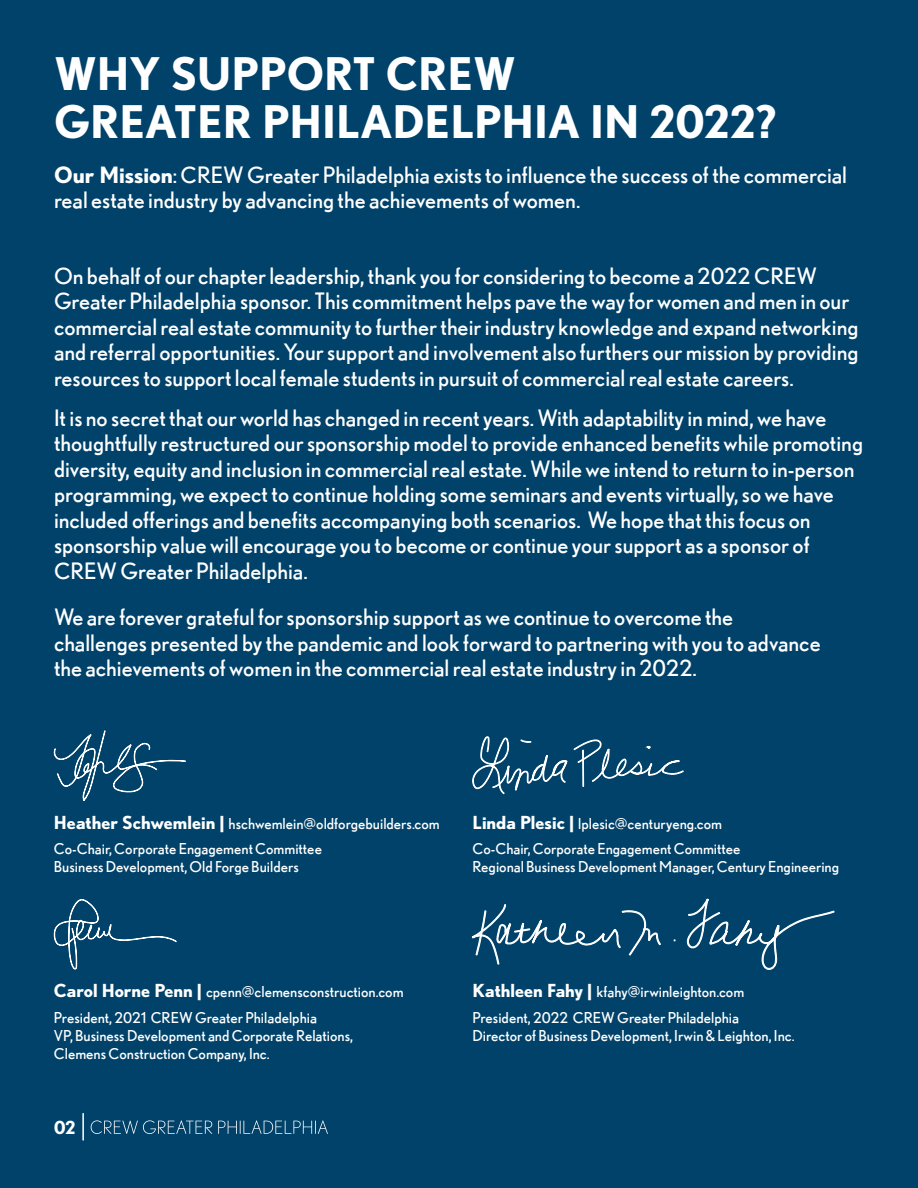
<style>
.page{position:relative;width:918px;height:1188px;background:#01426a}
.page>*{position:absolute;margin:0;border:0;box-sizing:border-box;transform-origin:0 0}
.t1{font:700 45px "Nobel";color:#fff}
.t2{font:22.5px/25.5px "Nobel";color:#fff}
.t3{font:700 18px "Nobel";color:#fff}
.t4{font:15px "Nobel";color:#fff}
.s1{font-weight:700}
.s2{font-weight:700;font-size:18px}
</style>
<div class="page">
<svg style="left:471px;top:904px;width:190px;height:61px"></svg>
<svg style="left:686px;top:899px;width:149px;height:71px"></svg>
<hr style="left:82px;top:1114px;width:2px;height:26px;background:#fff">
<svg style="left:91px;top:1120px;width:237px;height:14px"></svg>
<svg style="left:472px;top:736px;width:212px;height:59px"></svg>
<hr style="left:917px;top:246px;width:1px;height:303px;background:#fff">
<svg style="left:54px;top:730px;width:132px;height:71px"></svg>
<svg style="left:54px;top:899px;width:123px;height:71px"></svg>
<p class="t1" style="left:54px;top:47px;width:464px">WHY SUPPORT CREW</p>
<p class="t1" style="left:54px;top:95px;width:724px">GREATER PHILADELPHIA IN 2022?</p>
<p class="t2" style="left:54px;top:162px;width:795px"><span class="s1">Our Mission</span>: CREW Greater Philadelphia exists to influence the success of the commercial real estate industry by advancing the achievements of women.</p>
<p class="t2" style="left:54px;top:262px;width:806px">On behalf of our chapter leadership, thank you for considering to become a 2022 CREW Greater Philadelphia sponsor. This commitment helps pave the way for women and men in our commercial real estate community to further their industry knowledge and expand networking and referral opportunities. Your support and involvement also furthers our mission by providing resources to support local female students in pursuit of commercial real estate careers.</p>
<p class="t2" style="left:54px;top:405px;width:811px">It is no secret that our world has changed in recent years. With adaptability in mind, we have thoughtfully restructured our sponsorship model to provide enhanced benefits while promoting diversity, equity and inclusion in commercial real estate. While we intend to return to in-person programming, we expect to continue holding some seminars and events virtually, so we have included offerings and benefits accompanying both scenarios. We hope that this focus on</p>
<p class="t2" style="left:54px;top:532px;width:757px">sponsorship value will encourage you to become or continue your support as a sponsor of<br>CREW Greater Philadelphia.</p>
<p class="t2" style="left:54px;top:604px;width:681px">We are forever grateful for sponsorship support as we continue to overcome the</p>
<p class="t2" style="left:54px;top:630px;width:768px">challenges presented by the pandemic and look forward to partnering with you to advance</p>
<p class="t2" style="left:54px;top:655px;width:644px">the achievements of women in the commercial real estate industry in 2022.</p>
<p class="t4" style="left:54px;top:815px;width:387px"><span class="s2">Heather Schwemlein |</span> hschwemlein@oldforgebuilders.com</p>
<p class="t4" style="left:54px;top:840px;width:270px">Co-Chair, Corporate Engagement Committee</p>
<p class="t4" style="left:54px;top:858px;width:246px">Business Development, Old Forge Builders</p>
<p class="t4" style="left:472px;top:815px;width:251px"><span class="s2">Linda Plesic |</span> lplesic@centuryeng.com</p>
<p class="t4" style="left:473px;top:840px;width:270px">Co-Chair, Corporate Engagement Committee</p>
<p class="t4" style="left:473px;top:858px;width:368px">Regional Business Development Manager, Century Engineering</p>
<p class="t4" style="left:54px;top:983px;width:351px"><span class="s2">Carol Horne Penn |</span> cpenn@clemensconstruction.com</p>
<p class="t4" style="left:54px;top:1009px;width:265px">President, 2021 CREW Greater Philadelphia</p>
<p class="t4" style="left:54px;top:1027px;width:301px">VP, Business Development and Corporate Relations,</p>
<p class="t4" style="left:54px;top:1045px;width:217px">Clemens Construction Company, Inc.</p>
<p class="t3" style="left:54px;top:1117px;width:23px">02</p>
<p class="t4" style="left:472px;top:983px;width:273px"><span class="s2">Kathleen Fahy |</span> kfahy@irwinleighton.com</p>
<p class="t4" style="left:473px;top:1009px;width:268px">President, 2022 CREW Greater Philadelphia</p>
<p class="t4" style="left:473px;top:1027px;width:324px">Director of Business Development, Irwin &amp; Leighton, Inc.</p>
</div>
